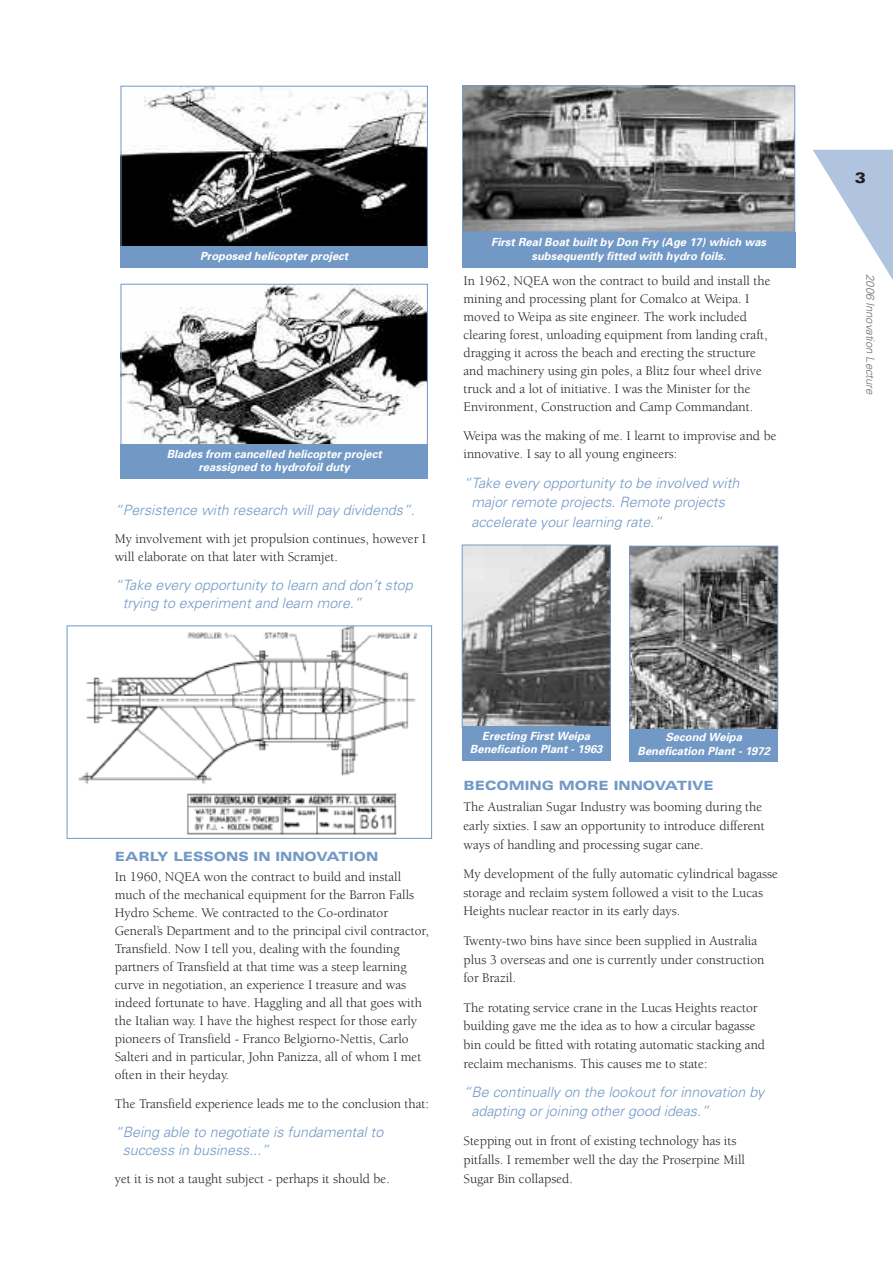
<style>
.page{position:relative;width:893px;height:1263px;background:#fff}
.page>*{position:absolute;margin:0;border:0;box-sizing:border-box;transform-origin:0 0}
.t1{font:900 expanded 15px "Univers";color:#231f20}
.t2{font:italic 300 14.25px/18px "Univers";color:#7299c6}
.t3{font:13.5px/18px "Berkeley";color:#231f20}
.t4{font:900 expanded 12.75px "Univers";color:#7299c6}
.t5{font:italic 700 11.25px/13.5px "Univers";color:#fff;text-align:center}
.t6{font:italic 300 11.25px "Univers";color:#6c6d70}
</style>
<div class="page">
<svg style="left:813px;top:150px;width:80px;height:130px"></svg>
<img style="left:464px;top:88px;width:329px;height:142px">
<div style="left:462px;top:86px;width:333px;height:146px;border:1px solid #7299c6"></div>
<div style="left:462px;top:232px;width:333px;height:36px;background:#7299c6"></div>
<img style="left:123px;top:88px;width:303px;height:158px">
<div style="left:121px;top:86px;width:307px;height:162px;border:1px solid #7299c6"></div>
<div style="left:121px;top:247px;width:307px;height:21px;background:#7299c6"></div>
<img style="left:123px;top:286px;width:303px;height:158px">
<div style="left:121px;top:284px;width:307px;height:162px;border:1px solid #7299c6"></div>
<div style="left:121px;top:445px;width:307px;height:34px;background:#7299c6"></div>
<img style="left:78px;top:627px;width:340px;height:208px">
<div style="left:67px;top:625px;width:365px;height:214px;border:1px solid #7299c6"></div>
<img style="left:464px;top:547px;width:145px;height:179px">
<div style="left:462px;top:545px;width:149px;height:183px;border:1px solid #7299c6"></div>
<div style="left:462px;top:727px;width:149px;height:34px;background:#7299c6"></div>
<img style="left:631px;top:548px;width:145px;height:180px">
<div style="left:629px;top:546px;width:149px;height:184px;border:1px solid #7299c6"></div>
<div style="left:629px;top:728px;width:149px;height:33px;background:#7299c6"></div>
<p class="t5" style="left:491px;top:237px;width:277px">First Real Boat built by Don Fry (Age 17) which was</p>
<p class="t5" style="left:200px;top:250px;width:150px">Proposed helicopter project</p>
<p class="t5" style="left:531px;top:250px;width:196px">subsequently fitted with hydro foils.</p>
<p class="t5" style="left:167px;top:448px;width:217px">Blades from cancelled helicopter project reassigned to hydrofoil duty</p>
<p class="t2" style="left:115px;top:502px;width:302px">“Persistence with research will pay dividends”.</p>
<p class="t3" style="left:115px;top:531px;width:313px">My involvement with jet propulsion continues, however I will elaborate on that later with Scramjet.</p>
<p class="t2" style="left:123px;top:577px;width:291px;text-indent:-8px">“Take every opportunity to learn and don’t stop trying to experiment and learn more.”</p>
<p class="t3" style="left:463px;top:273px;width:308px">In 1962, NQEA won the contract to build and install the mining and processing plant for Comalco at Weipa. I moved to Weipa as site engineer. The work included clearing forest, unloading equipment from landing craft, dragging it across the beach and erecting the structure and machinery using gin poles, a Blitz four wheel drive truck and a lot of initiative. I was the Minister for the Environment, Construction and Camp Commandant.</p>
<p class="t3" style="left:463px;top:427px;width:314px">Weipa was the making of me. I learnt to improvise and be innovative. I say to all young engineers:</p>
<p class="t2" style="left:471px;top:474px;width:269px;line-height:19.5px;text-indent:-8px">“Take every opportunity to be involved with major remote projects. Remote projects accelerate your learning rate.”</p>
<p class="t4" style="left:115px;top:852px;width:265px">EARLY LESSONS IN INNOVATION</p>
<p class="t3" style="left:115px;top:869px;width:316px">In 1960, NQEA won the contract to build and install much of the mechanical equipment for the Barron Falls Hydro Scheme. We contracted to the Co-ordinator General’s Department and to the principal civil contractor, Transfield. Now I tell you, dealing with the founding partners of Transfield at that time was a steep learning curve in negotiation, an experience I treasure and was indeed fortunate to have. Haggling and all that goes with the Italian way. I have the highest respect for those early pioneers of Transfield - Franco Belgiorno-Nettis, Carlo Salteri and in particular, John Panizza, all of whom I met often in their heyday.</p>
<p class="t3" style="left:115px;top:1096px;width:316px">The Transfield experience leads me to the conclusion that:</p>
<p class="t2" style="left:123px;top:1124px;width:262px;text-indent:-8px">“Being able to negotiate is fundamental to success in business...”</p>
<p class="t3" style="left:115px;top:1171px;width:277px">yet it is not a taught subject - perhaps it should be.</p>
<p class="t5" style="left:470px;top:730px;width:134px">Erecting First Weipa<br>Benefication Plant - 1963</p>
<p class="t5" style="left:637px;top:731px;width:134px">Second Weipa<br>Benefication Plant - 1972</p>
<p class="t4" style="left:463px;top:781px;width:252px">BECOMING MORE INNOVATIVE</p>
<p class="t3" style="left:463px;top:798px;width:303px;line-height:18.8px">The Australian Sugar Industry was booming during the early sixties. I saw an opportunity to introduce different ways of handling and processing sugar cane.</p>
<p class="t3" style="left:463px;top:865px;width:316px;line-height:18.8px">My development of the fully automatic cylindrical bagasse storage and reclaim system followed a visit to the Lucas<br>Heights nuclear reactor in its early days.</p>
<p class="t3" style="left:463px;top:932px;width:302px;line-height:18.8px">Twenty-two bins have since been supplied in Australia plus 3 overseas and one is currently under construction for Brazil.</p>
<p class="t3" style="left:463px;top:999px;width:303px;line-height:18.8px">The rotating service crane in the Lucas Heights reactor building gave me the idea as to how a circular bagasse bin could be fitted with rotating automatic stacking and reclaim mechanisms. This causes me to state:</p>
<p class="t2" style="left:471px;top:1084px;width:295px;line-height:18.8px;text-indent:-8px">“Be continually on the lookout for innovation by adapting or joining other good ideas.”</p>
<p class="t3" style="left:463px;top:1133px;width:283px;line-height:18.8px">Stepping out in front of existing technology has its pitfalls. I remember well the day the Proserpine Mill<br>Sugar Bin collapsed.</p>
<p class="t1" style="left:855px;top:173px;width:13px">3</p>
<p class="t6" style="left:874px;top:274px;width:122px;rotate:90deg">2006 Innovation Lecture</p>
</div>
